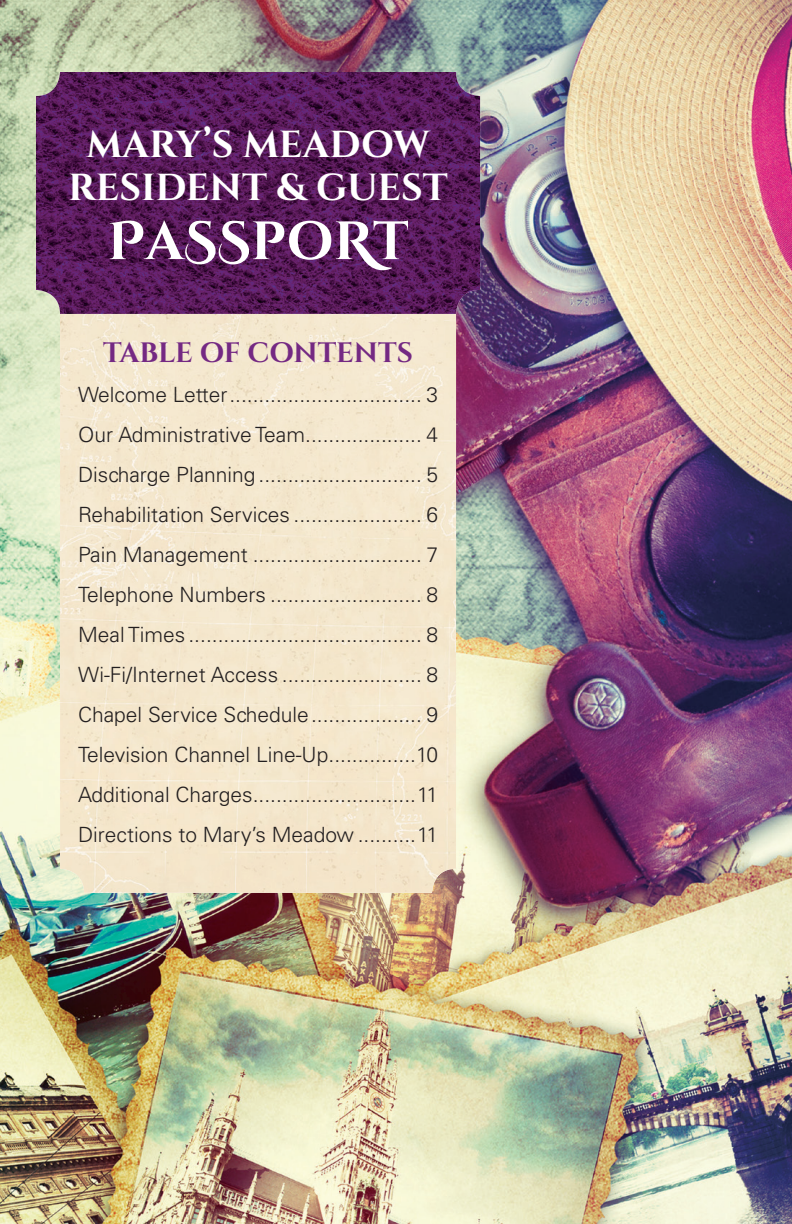
<style>
.page{position:relative;width:792px;height:1224px;background:#fff}
.page>*{position:absolute;margin:0;border:0;box-sizing:border-box;transform-origin:0 0}
.SUBHEAD{font:700 53.8px "Cinzel Decorative";color:#fff}
.SUBHEAD-2{font:700 37.6px/43px "Cinzel";color:#fff;text-align:center}
.SUBHEAD-3{font:700 28px "Cinzel";color:#742983}
.body{font:300 21px "Univers LT Std";color:#231f20}
.s1{font-family:"Cinzel"}
</style>
<div class="page">
<img style="left:0;top:0;width:792px;height:1224px">
<div style="left:60px;top:314px;width:396px;height:579px;background:#f4e7cd"></div>
<img style="left:36px;top:72px;width:444px;height:242px">
<p class="SUBHEAD-2" style="left:68px;top:125px;width:381px">MARY’S MEADOW<br>RESIDENT &amp; GUEST</p>
<p class="SUBHEAD" style="left:107px;top:207px;width:303px">P<span class="s1">A</span>SS<span class="s1">PO</span>R<span class="s1">T</span></p>
<p class="SUBHEAD-3" style="left:103px;top:336px;width:311px">TABLE OF CONTENTS</p>
<p class="body" style="left:78px;top:382px;width:362px">Welcome Letter................................. 3</p>
<p class="body" style="left:78px;top:422px;width:362px">Our Administrative Team.................... 4</p>
<p class="body" style="left:78px;top:462px;width:362px">Discharge Planning ............................ 5</p>
<p class="body" style="left:78px;top:502px;width:362px">Rehabilitation Services ...................... 6</p>
<p class="body" style="left:78px;top:542px;width:362px">Pain Management ............................. 7</p>
<p class="body" style="left:78px;top:582px;width:362px">Telephone Numbers .......................... 8</p>
<p class="body" style="left:78px;top:622px;width:362px">Meal Times ........................................ 8</p>
<p class="body" style="left:78px;top:662px;width:362px">Wi-Fi/Internet Access ........................ 8</p>
<p class="body" style="left:78px;top:702px;width:362px">Chapel Service Schedule................... 9</p>
<p class="body" style="left:78px;top:742px;width:362px">Television Channel Line-Up...............10</p>
<p class="body" style="left:78px;top:782px;width:361px">Additional Charges............................11</p>
<p class="body" style="left:78px;top:822px;width:361px">Directions to Mary’s Meadow ..........11</p>
</div>
